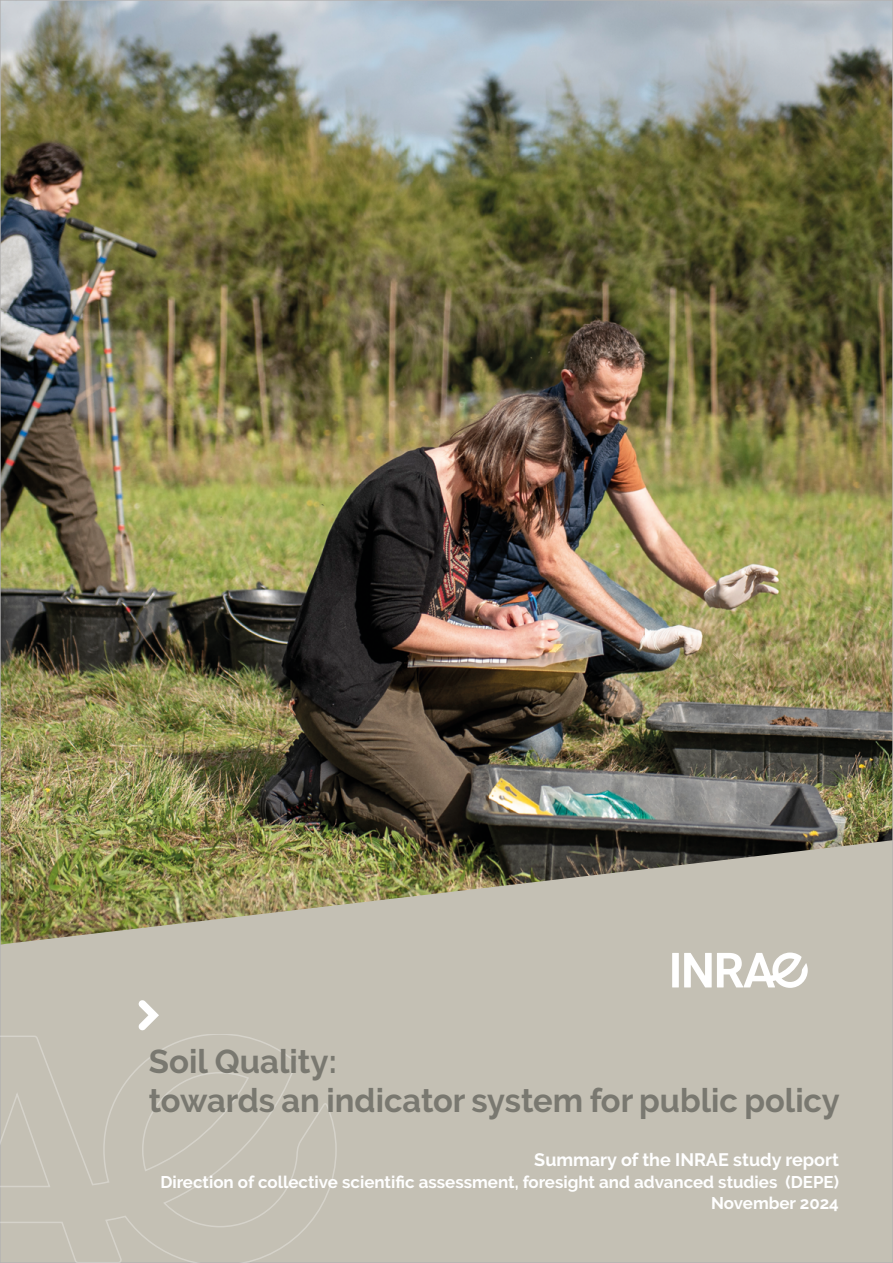
<style>
.page{position:relative;width:893px;height:1263px;background:#fff}
.page>*{position:absolute;margin:0;border:0;box-sizing:border-box;transform-origin:0 0}
.t1{font:700 33px "Raleway";color:#797870}
.t2{font:700 18px "Raleway";color:#fff}
.t3{font:700 16.95px/21px "Raleway";color:#fff;text-align:right}
</style>
<div class="page">
<img style="left:2px;top:2px;width:889px;height:838px">
<svg style="left:2px;top:840px;width:889px;height:421px;background:#b7b4a2"></svg>
<div style="left:0;top:1034px;width:338px;height:229px;background:#c4c0b4"></div>
<div style="left:672px;top:953px;width:7px;height:34px;background:#fff"></div>
<svg style="left:684px;top:952px;width:124px;height:36px"></svg>
<svg style="left:138px;top:1000px;width:21px;height:30px"></svg>
<p class="t1" style="left:149px;top:1042px;width:190px">Soil Quality:</p>
<p class="t1" style="left:149px;top:1082px;width:692px">towards an indicator system for public policy</p>
<p class="t2" style="left:534px;top:1150px;width:306px">Summary of the INRAE study report</p>
<p class="t3" style="left:160px;top:1171px;width:680px">Direction of collective scientific assessment, foresight and advanced studies (DEPE)<br>November 2024</p>
</div>
